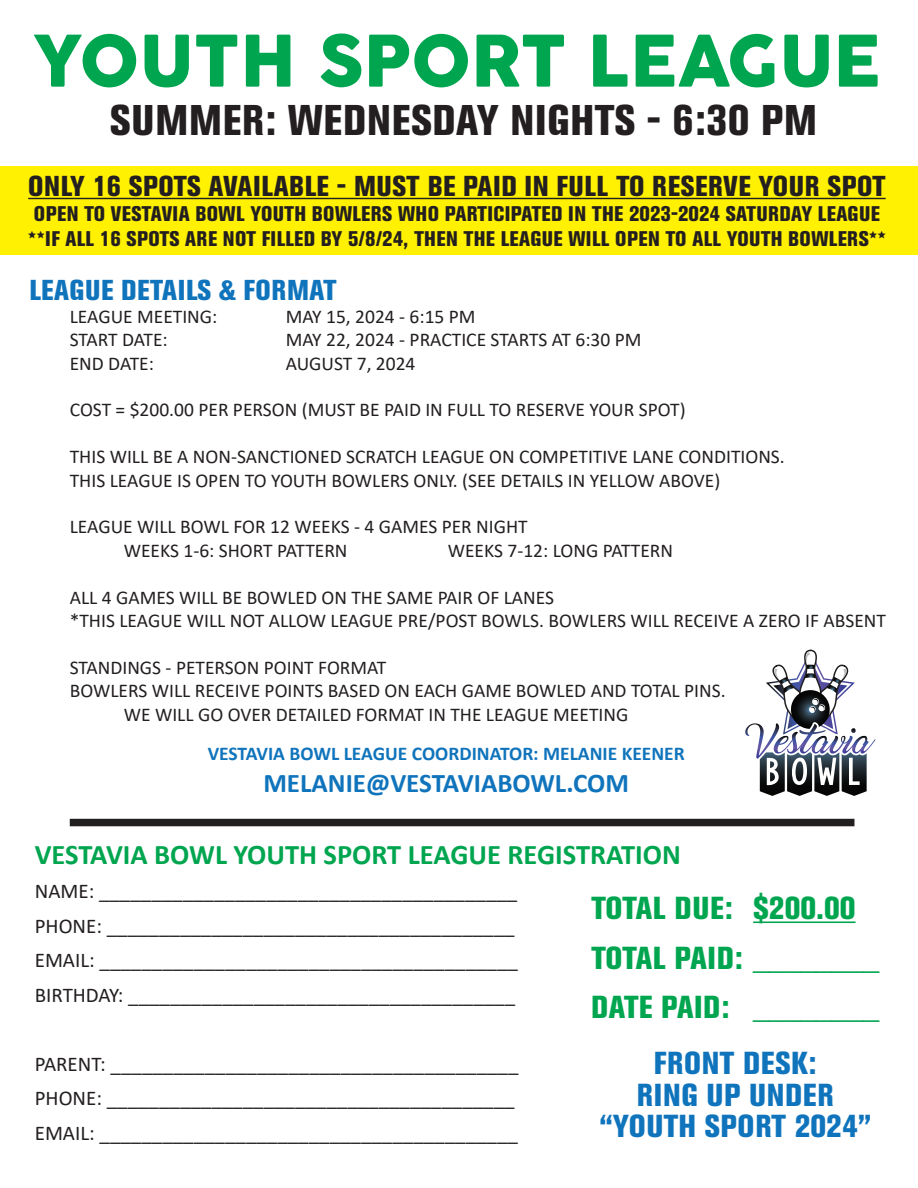
<style>
.page{position:relative;width:918px;height:1188px;background:#fff}
.page>*{position:absolute;margin:0;border:0;box-sizing:border-box;transform-origin:0 0}
.t1{font:70.05px "Cocogoose";color:#00a54f}
.t2{font:800 condensed 42.45px "Akzidenz Grotesk BE";letter-spacing:.02em;color:#231f20}
.t3{font:800 condensed 31.5px/49.5px "Akzidenz Grotesk BE";color:#00a54f}
.t4{font:800 condensed 31.5px/31.5px "Akzidenz Grotesk BE";letter-spacing:.02em;color:#1074bc;text-align:center}
.t5{font:800 condensed 28.5px "Akzidenz Grotesk BE";letter-spacing:.02em;color:#231f20}
.t6{font:700 28.5px "Calibri";color:#00a54f}
.t7{font:800 condensed 28.5px "Akzidenz Grotesk BE";letter-spacing:.02em;color:#1074bc}
.t8{font:700 27px "Calibri";color:#1074bc}
.t9{font:21px/34.5px "Calibri";color:#231f20}
.t10{font:800 condensed 21px/25.2px "Akzidenz Grotesk BE";letter-spacing:.02em;color:#231f20}
.t11{font:19.5px/23.4px "Calibri";color:#231f20}
.t12{font:700 19.5px "Calibri";color:#1074bc}
</style>
<div class="page">
<div style="left:0;top:166px;width:918px;height:89px;background:#fff101"></div>
<hr style="left:28px;top:198px;width:858px;height:1px;background:#231f20">
<hr style="left:753px;top:921px;width:103px;height:2px;background:#00a54f">
<div style="left:70px;top:819px;width:784px;height:7px;background:#231f20"></div>
<svg style="left:745px;top:649px;width:131px;height:147px"></svg>
<h1 class="t1" style="left:33px;top:12px;width:849px">YOUTH SPORT LEAGUE</h1>
<h2 class="t2" style="left:110px;top:96px;width:708px">SUMMER: WEDNESDAY NIGHTS - 6:30 PM</h2>
<h3 class="t5" style="left:28px;top:169px;width:859px">ONLY 16 SPOTS AVAILABLE - MUST BE PAID IN FULL TO RESERVE YOUR SPOT</h3>
<p class="t10" style="left:28px;top:201px;width:860px">OPEN TO VESTAVIA BOWL YOUTH BOWLERS WHO PARTICIPATED IN THE 2023-2024 SATURDAY LEAGUE **IF ALL 16 SPOTS ARE NOT FILLED BY 5/8/24, THEN THE LEAGUE WILL OPEN TO ALL YOUTH BOWLERS**</p>
<h3 class="t7" style="left:29px;top:273px;width:309px">LEAGUE DETAILS &amp; FORMAT</h3>
<p class="t11" style="left:70px;top:304px;width:149px">LEAGUE MEETING:</p>
<p class="t11" style="left:286px;top:304px;width:191px">MAY 15, 2024 - 6:15 PM</p>
<p class="t11" style="left:70px;top:328px;width:100px">START DATE:</p>
<p class="t11" style="left:286px;top:328px;width:357px">MAY 22, 2024 - PRACTICE STARTS AT 6:30 PM</p>
<p class="t11" style="left:70px;top:351px;width:86px">END DATE:</p>
<p class="t11" style="left:286px;top:351px;width:131px">AUGUST 7, 2024</p>
<p class="t11" style="left:70px;top:398px;width:617px">COST = $200.00 PER PERSON (MUST BE PAID IN FULL TO RESERVE YOUR SPOT)</p>
<p class="t11" style="left:70px;top:445px;width:717px">THIS WILL BE A NON-SANCTIONED SCRATCH LEAGUE ON COMPETITIVE LANE CONDITIONS.<br>THIS LEAGUE IS OPEN TO YOUTH BOWLERS ONLY. (SEE DETAILS IN YELLOW ABOVE)</p>
<p class="t11" style="left:124px;top:515px;width:405px;text-indent:-54px">LEAGUE WILL BOWL FOR 12 WEEKS - 4 GAMES PER NIGHT<br>WEEKS 1-6: SHORT PATTERN</p>
<p class="t11" style="left:448px;top:538px;width:227px">WEEKS 7-12: LONG PATTERN</p>
<p class="t11" style="left:70px;top:585px;width:818px">ALL 4 GAMES WILL BE BOWLED ON THE SAME PAIR OF LANES<br>*THIS LEAGUE WILL NOT ALLOW LEAGUE PRE/POST BOWLS. BOWLERS WILL RECEIVE A ZERO IF ABSENT</p>
<p class="t11" style="left:70px;top:655px;width:318px">STANDINGS - PETERSON POINT FORMAT</p>
<p class="t11" style="left:70px;top:679px;width:657px">BOWLERS WILL RECEIVE POINTS BASED ON EACH GAME BOWLED AND TOTAL PINS.</p>
<p class="t11" style="left:124px;top:702px;width:506px">WE WILL GO OVER DETAILED FORMAT IN THE LEAGUE MEETING</p>
<p class="t12" style="left:208px;top:740px;width:479px">VESTAVIA BOWL LEAGUE COORDINATOR: MELANIE KEENER</p>
<h3 class="t8" style="left:263px;top:764px;width:367px">MELANIE@VESTAVIABOWL.COM</h3>
<h3 class="t6" style="left:35px;top:834px;width:648px">VESTAVIA BOWL YOUTH SPORT LEAGUE REGISTRATION</h3>
<p class="t9" style="left:35px;top:873px;width:485px">NAME: ________________________________________ PHONE: _______________________________________ EMAIL: ________________________________________ BIRTHDAY: _____________________________________</p>
<h3 class="t3" style="left:591px;top:884px;width:290px">TOTAL DUE: $200.00<br>TOTAL PAID: ________<br>DATE PAID: ________</h3>
<h3 class="t4" style="left:599px;top:1048px;width:274px">FRONT DESK:<br>RING UP UNDER “YOUTH SPORT 2024”</h3>
<p class="t9" style="left:35px;top:1046px;width:485px">PARENT: _______________________________________<br>PHONE: _______________________________________<br>EMAIL: ________________________________________</p>
</div>
